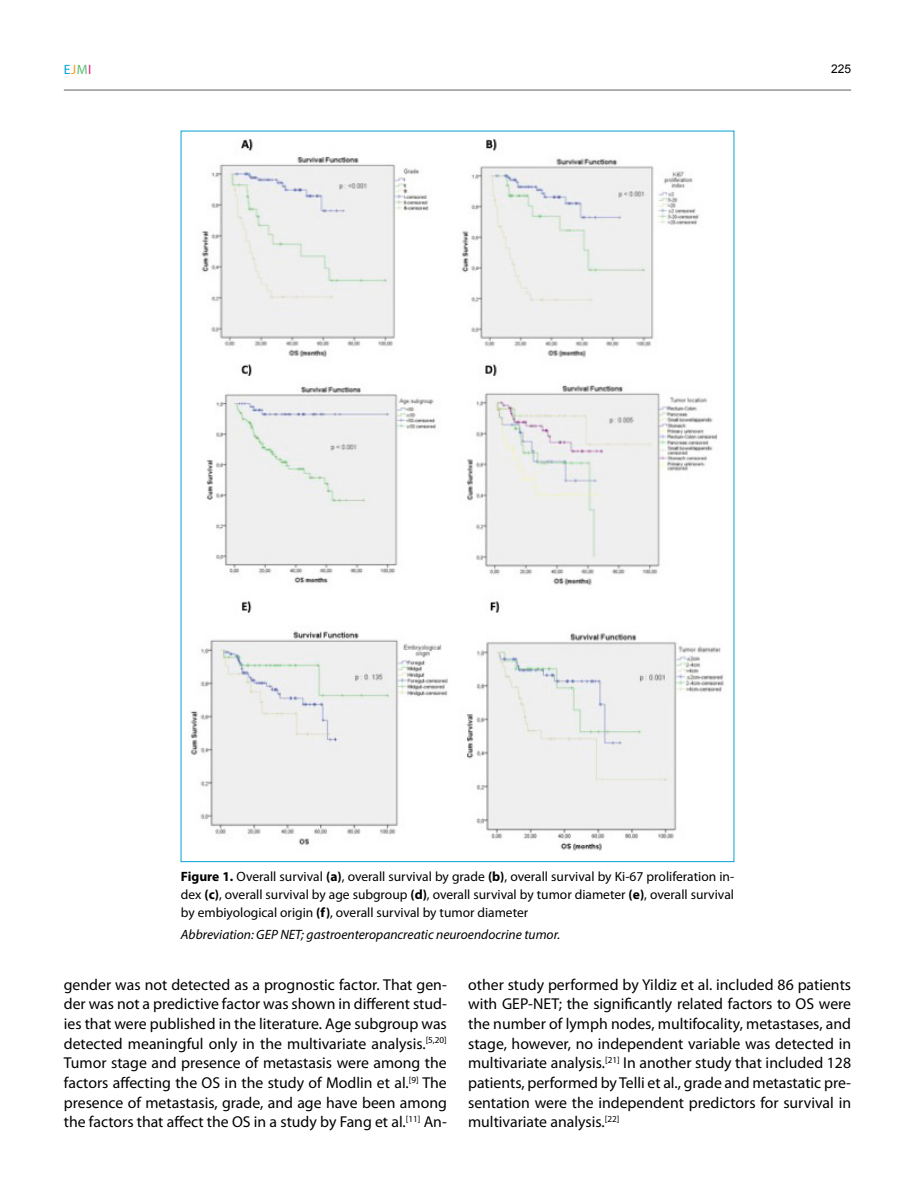
<style>
.page{position:relative;width:915px;height:1191px;background:#fff}
.page>*{position:absolute;margin:0;border:0;box-sizing:border-box;transform-origin:0 0}
.t1{font:15.75px/19.6px "Myriad Pro";color:#000;text-align:justify}
.t2{font:13.5px/18px "Myriad Pro";color:#000;text-align:justify}
.t3{font:italic 13.5px "Myriad Pro";color:#000}
.t4{font:13.5px "Myriad Pro";color:#00a3d3}
.t5{font:12px "Arial";color:#000}
.s1{color:#f8991f}
.s2{color:#5ebd72}
.s3{color:#eb138b}
.s4{font-weight:700}
</style>
<div class="page">
<hr style="left:64px;top:89px;width:786px;height:2px;background:#939598">
<img style="left:190px;top:139px;width:534px;height:712px">
<p class="t4" style="left:64px;top:61px;width:29px">E<span class="s1">J</span><span class="s2">M</span><span class="s3">I</span></p>
<p class="t5" style="left:830px;top:60px;width:22px">225</p>
<p class="t2" style="left:181px;top:867px;width:554px"><span class="s4">Figure 1.</span> Overall survival <span class="s4">(a)</span>, overall survival by grade <span class="s4">(b)</span>, overall survival by Ki-67 proliferation in&shy;dex <span class="s4">(c)</span>, overall survival by age subgroup <span class="s4">(d)</span>, overall survival by tumor diameter <span class="s4">(e)</span>, overall survival by embiyological origin <span class="s4">(f)</span>, overall survival by tumor diameter</p>
<p class="t3" style="left:181px;top:926px;width:381px">Abbreviation: GEP NET; gastroenteropancreatic neuroendocrine tumor.</p>
<p class="t1" style="left:64px;top:974px;width:384px">gender was not detected as a prognostic factor. That gen&shy;der was not a predictive factor was shown in different stud&shy;ies that were published in the literature. Age subgroup was detected meaningful only in the multivariate analysis.<sup>[5,20] </sup>Tumor stage and presence of metastasis were among the factors affecting the OS in the study of Modlin et al.<sup>[9]</sup> The presence of metastasis, grade, and age have been among the factors that affect the OS in a study by Fang et al.<sup>[11]</sup> An-</p>
<p class="t1" style="left:468px;top:974px;width:384px">other study performed by Yildiz et al. included 86 patients with GEP-NET; the significantly related factors to OS were the number of lymph nodes, multifocality, metastases, and stage, however, no independent variable was detected in multivariate analysis.<sup>[21]</sup> In another study that included 128 patients, performed by Telli et al., grade and metastatic pre&shy;sentation were the independent predictors for survival in multivariate analysis.<sup>[22]</sup></p>
</div>
